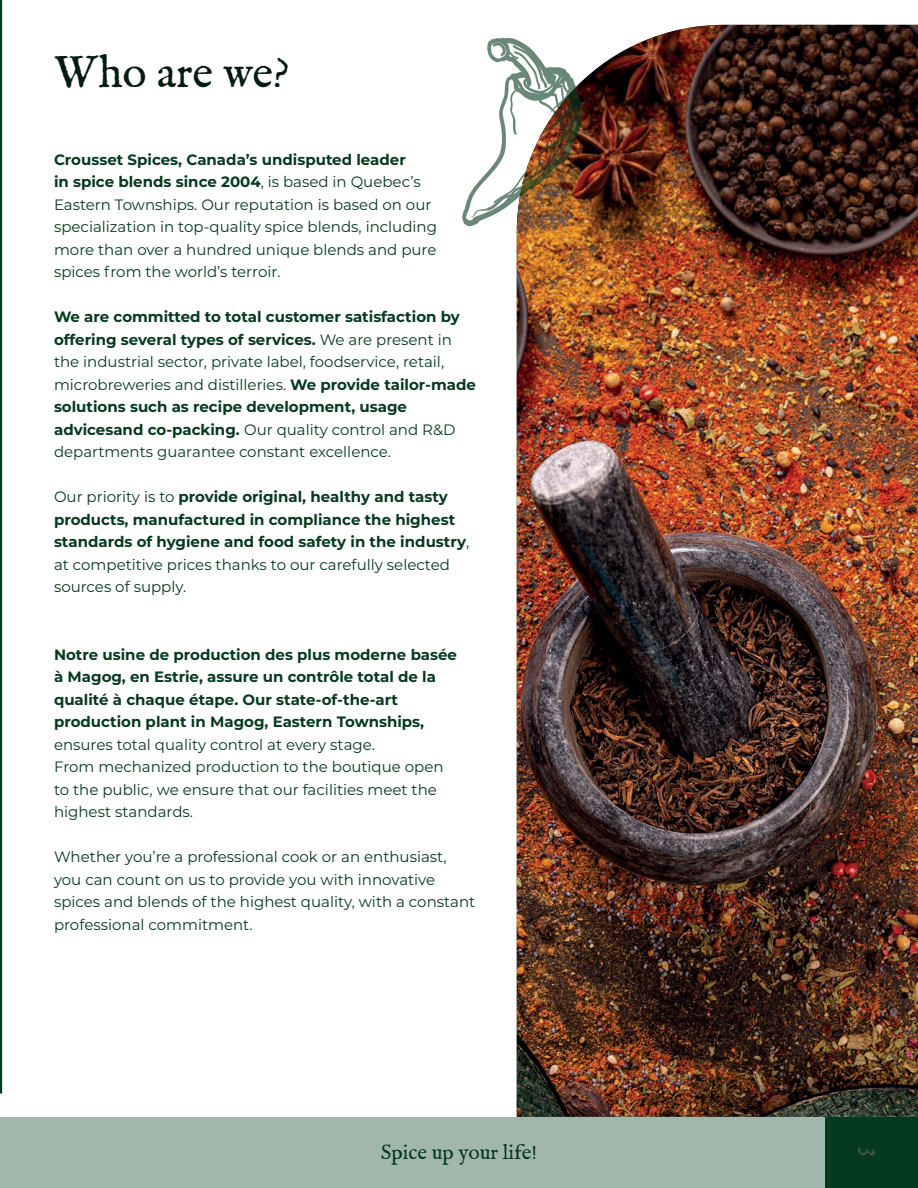
<style>
.page{position:relative;width:918px;height:1188px;background:#fff}
.page>*{position:absolute;margin:0;border:0;box-sizing:border-box;transform-origin:0 0}
.t1{font:45px "IM FELL English Roman";color:#031b10}
.t2{font:27px "IM FELL English Roman";color:#3c5840}
.t3{font:21px "IM FELL English Roman";color:#063a1e}
.t4{font:15px/22.5px "Montserrat";color:#063a1e}
.t5{font:700 15px/22.5px "Montserrat";color:#063a1e}
.s1{font-weight:700}
.s2{font-weight:400}
</style>
<div class="page">
<hr style="left:0;top:0;width:2px;height:1094px;background:#063a1e">
<img style="left:517px;top:25px;width:401px;height:1092px">
<img style="left:462px;top:37px;width:122px;height:189px">
<div style="left:0;top:1117px;width:918px;height:71px;background:#a2b7ac"></div>
<div style="left:825px;top:1117px;width:93px;height:71px;background:#063a1e"></div>
<h1 class="t1" style="left:54px;top:47px;width:237px">Who are we?</h1>
<p class="t4" style="left:54px;top:148px;width:385px"><span class="s1">Crousset Spices, Canada’s undisputed leader<br>in spice blends since 2004</span>, is based in Quebec’s Eastern Townships. Our reputation is based on our specialization in top-quality spice blends, including more than over a hundred unique blends and pure spices from the world’s terroir.</p>
<p class="t4" style="left:54px;top:305px;width:424px"><span class="s1">We are committed to total customer satisfaction by offering several types of services.</span> We are present in the industrial sector, private label, foodservice, retail, microbreweries and distilleries. <span class="s1">We provide tailor-made solutions such as recipe development, usage advicesand co-packing.</span> Our quality control and R&amp;D departments guarantee constant excellence.</p>
<p class="t5" style="left:54px;top:485px;width:417px"><span class="s2">Our priority is to</span> provide original, healthy and tasty products, manufactured in compliance the highest standards of hygiene and food safety in the industry<span class="s2">, at competitive prices thanks to our carefully selected sources of supply.</span></p>
<p class="t5" style="left:54px;top:642px;width:405px">Notre usine de production des plus moderne basée à Magog, en Estrie, assure un contrôle total de la qualité à chaque étape. Our state-of-the-art production plant in Magog, Eastern Townships,</p>
<p class="t4" style="left:54px;top:733px;width:391px">ensures total quality control at every stage.<br>From mechanized production to the boutique open to the public, we ensure that our facilities meet the highest standards.</p>
<p class="t4" style="left:54px;top:845px;width:423px">Whether you’re a professional cook or an enthusiast, you can count on us to provide you with innovative spices and blends of the highest quality, with a constant professional commitment.</p>
<h3 class="t3" style="left:381px;top:1140px;width:158px">Spice up your life!</h3>
<h2 class="t2" style="left:888px;top:1147px;width:12px;rotate:90deg">3</h2>
</div>
